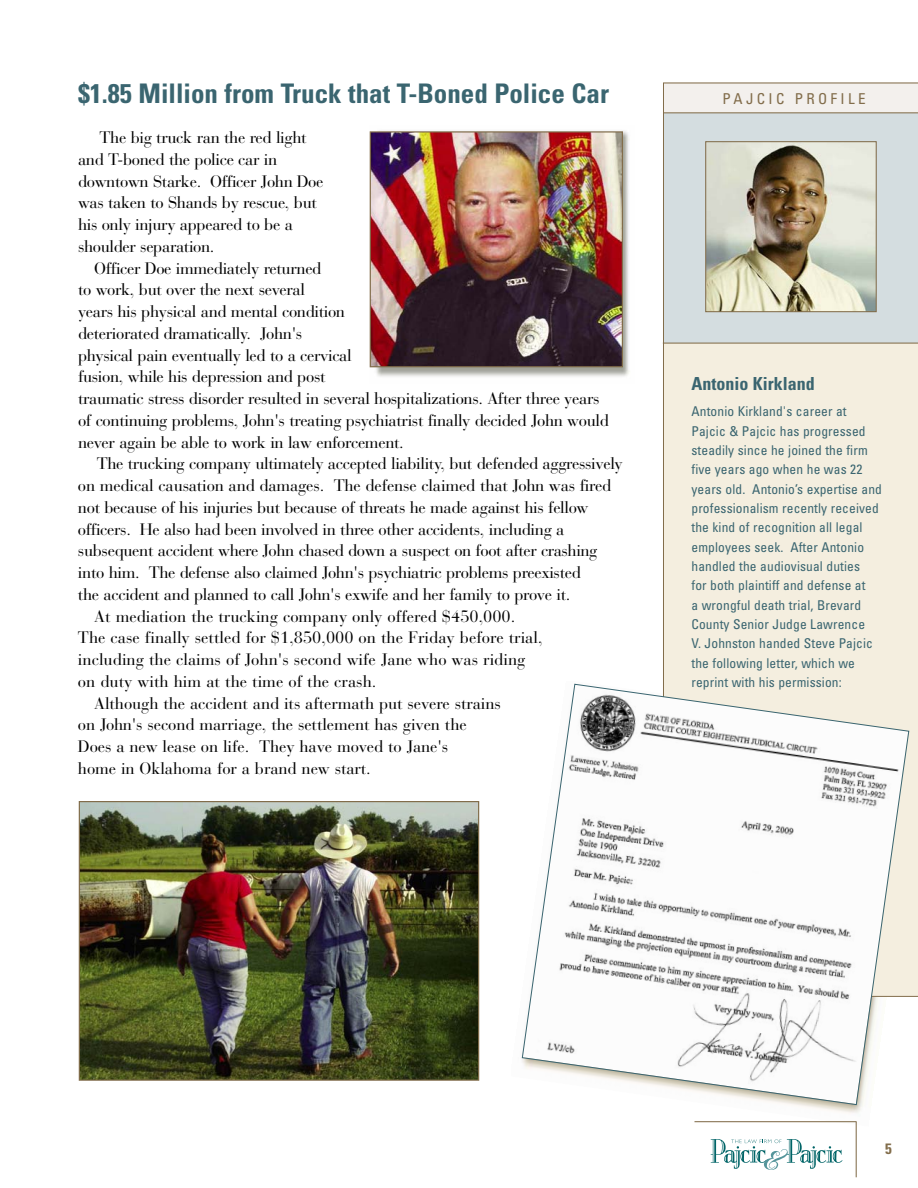
<style>
.page{position:relative;width:918px;height:1188px;background:#fff}
.page>*{position:absolute;margin:0;border:0;box-sizing:border-box;transform-origin:0 0}
.t1{font:700 condensed 27px "Univers";color:#3a6570}
.t2{font:700 condensed 18px "Univers";color:#3a6570}
.t3{font:16.5px/21.8px "Bauer Bodoni";letter-spacing:-.02em;color:#000}
.t4{font:16.5px "Bauer Bodoni";color:#000}
.t5{font:condensed 15px "Univers";letter-spacing:.22em;color:#826d4b}
.t6{font:700 condensed 15px "Univers";color:#826d4b}
.t7{font:condensed 13.5px/19.4px "Univers";letter-spacing:.01em;color:#3a6570}
</style>
<div class="page">
<div style="left:663px;top:82px;width:255px;height:32px;background:#b9ad9a"></div>
<svg style="left:663px;top:83px;width:255px;height:914px;background:#ebe9de"></svg>
<hr style="left:664px;top:112px;width:254px;height:1px;background:#826d4b">
<img style="left:707px;top:143px;width:168px;height:167px">
<div style="left:705px;top:141px;width:172px;height:171px;border:1px solid #826d4b"></div>
<img style="left:370px;top:130px;width:260px;height:247px">
<div style="left:368px;top:124px;width:274px;height:260px;border:1px solid #fff"></div>
<img style="left:372px;top:133px;width:249px;height:232px">
<div style="left:370px;top:131px;width:253px;height:236px;border:1px solid #826d4b"></div>
<img style="left:81px;top:803px;width:396px;height:276px">
<div style="left:79px;top:801px;width:400px;height:280px;border:1px solid #826d4b"></div>
<svg style="left:711px;top:1139px;width:131px;height:31px"></svg>
<hr style="left:856px;top:1122px;width:1px;height:55px;background:#826d4b">
<hr style="left:694px;top:1121px;width:162px;height:1px;background:#826d4b">
<svg style="left:521px;top:683px;width:389px;height:422px"></svg>
<h1 class="t1" style="left:78px;top:84px;width:533px">$1.85 Million from Truck that T-Boned Police Car</h1>
<p class="t3" style="left:78px;top:129px;width:247px;text-indent:22px">The big truck ran the red light and T-boned the police car in downtown Starke. Officer John Doe was taken to Shands by rescue, but his only injury appeared to be a shoulder separation.</p>
<p class="t3" style="left:78px;top:259px;width:532px;text-indent:16px">Officer Doe immediately returned<br>to work, but over the next several<br>years his physical and mental condition<br>deteriorated dramatically. John's<br>physical pain eventually led to a cervical<br>fusion, while his depression and post<br>traumatic stress disorder resulted in several hospitalizations. After three years of continuing problems, John's treating psychiatrist finally decided John would never again be able to work in law enforcement.</p>
<p class="t3" style="left:97px;top:455px;width:528px">The trucking company ultimately accepted liability, but defended aggressively</p>
<p class="t3" style="left:78px;top:477px;width:535px">on medical causation and damages. The defense claimed that John was fired</p>
<p class="t3" style="left:78px;top:498px;width:512px">not because of his injuries but because of threats he made against his fellow</p>
<p class="t3" style="left:78px;top:520px;width:488px">officers. He also had been involved in three other accidents, including a</p>
<p class="t3" style="left:78px;top:542px;width:521px">subsequent accident where John chased down a suspect on foot after crashing</p>
<p class="t3" style="left:78px;top:564px;width:504px">into him. The defense also claimed John's psychiatric problems preexisted</p>
<p class="t3" style="left:78px;top:585px;width:494px">the accident and planned to call John's exwife and her family to prove it.</p>
<p class="t4" style="left:94px;top:610px;width:423px">At mediation the trucking company only offered $450,000.</p>
<p class="t4" style="left:78px;top:632px;width:466px">The case finally settled for $1,850,000 on the Friday before trial,</p>
<p class="t4" style="left:78px;top:654px;width:449px">including the claims of John's second wife Jane who was riding</p>
<p class="t4" style="left:78px;top:675px;width:300px">on duty with him at the time of the crash.</p>
<p class="t3" style="left:94px;top:694px;width:408px">Although the accident and its aftermath put severe strains</p>
<p class="t3" style="left:78px;top:716px;width:390px">on John's second marriage, the settlement has given the</p>
<p class="t3" style="left:78px;top:738px;width:372px">Does a new lease on life. They have moved to Jane's</p>
<p class="t3" style="left:78px;top:759px;width:294px">home in Oklahoma for a brand new start.</p>
<p class="t5" style="left:723px;top:93px;width:144px">PAJCIC PROFILE</p>
<p class="t2" style="left:691px;top:377px;width:125px">Antonio Kirkland</p>
<p class="t7" style="left:691px;top:403px;width:192px">Antonio Kirkland's career at<br>Pajcic &amp; Pajcic has progressed steadily since he joined the firm five years ago when he was 22 years old. Antonio’s expertise and professionalism recently received the kind of recognition all legal employees seek. After Antonio handled the audiovisual duties<br>for both plaintiff and defense at<br>a wrongful death trial, Brevard<br>County Senior Judge Lawrence<br>V. Johnston handed Steve Pajcic the following letter, which we reprint with his permission:</p>
<p class="t6" style="left:885px;top:1143px;width:8px">5</p>
</div>
